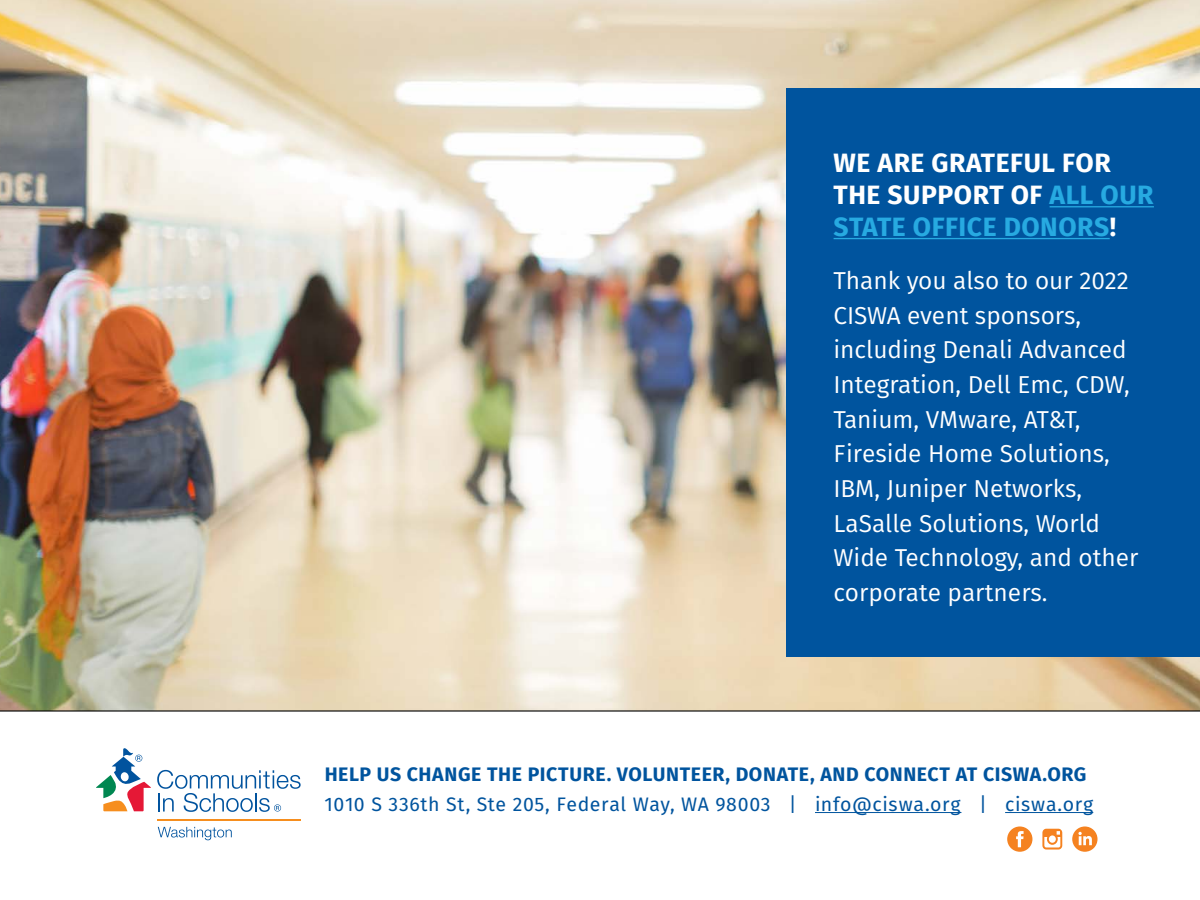
<style>
.page{position:relative;width:1200px;height:900px;background:#fff}
.page>*{position:absolute;margin:0;border:0;box-sizing:border-box;transform-origin:0 0}
.t1{font:700 26.55px/31.8px "Fira Sans";letter-spacing:.02em;color:#fff}
.t2{font:24.45px/34.7px "Fira Sans";color:#fff}
.t3{font:19.5px "Fira Sans";letter-spacing:.03em;color:#00549e}
.t4{font:700 19.5px "Fira Sans";letter-spacing:.03em;color:#00549e}
.s1{color:#27aae1}
</style>
<div class="page">
<img style="left:0;top:0;width:1200px;height:710px">
<hr style="left:815px;top:812px;width:146px;height:1px;background:#00549e">
<hr style="left:1005px;top:812px;width:88px;height:1px;background:#00549e">
<hr style="left:158px;top:819px;width:143px;height:2px;background:#f68e1e">
<svg style="left:158px;top:827px;width:74px;height:13px"></svg>
<svg style="left:157px;top:770px;width:144px;height:42px"></svg>
<svg style="left:96px;top:748px;width:55px;height:63px"></svg>
<svg style="left:1007px;top:826px;width:25px;height:26px"></svg>
<svg style="left:1072px;top:826px;width:26px;height:26px"></svg>
<svg style="left:1042px;top:829px;width:20px;height:21px"></svg>
<div style="left:787px;top:88px;width:413px;height:569px;background:#00549e"></div>
<hr style="left:1050px;top:206px;width:104px;height:1px;background:#27aae1">
<hr style="left:834px;top:238px;width:276px;height:1px;background:#27aae1">
<hr style="left:0;top:710px;width:1200px;height:2px;background:#000">
<p class="t1" style="left:834px;top:145px;width:321px">WE ARE GRATEFUL FOR<br>THE SUPPORT OF <span class="s1">ALL OUR<br>STATE OFFICE DONORS</span>!</p>
<p class="t2" style="left:833px;top:263px;width:307px">Thank you also to our 2022<br>CISWA event sponsors, including Denali Advanced<br>Integration, Dell Emc, CDW,<br>Tanium, VMware, AT&amp;T,<br>Fireside Home Solutions,<br>IBM, Juniper Networks,<br>LaSalle Solutions, World<br>Wide Technology, and other corporate partners.</p>
<p class="t4" style="left:325px;top:758px;width:763px">HELP US CHANGE THE PICTURE. VOLUNTEER, DONATE, AND CONNECT AT CISWA.ORG</p>
<p class="t3" style="left:325px;top:789px;width:770px">1010 S 336th St, Ste 205, Federal Way, WA 98003 | info@ciswa.org | ciswa.org</p>
</div>
